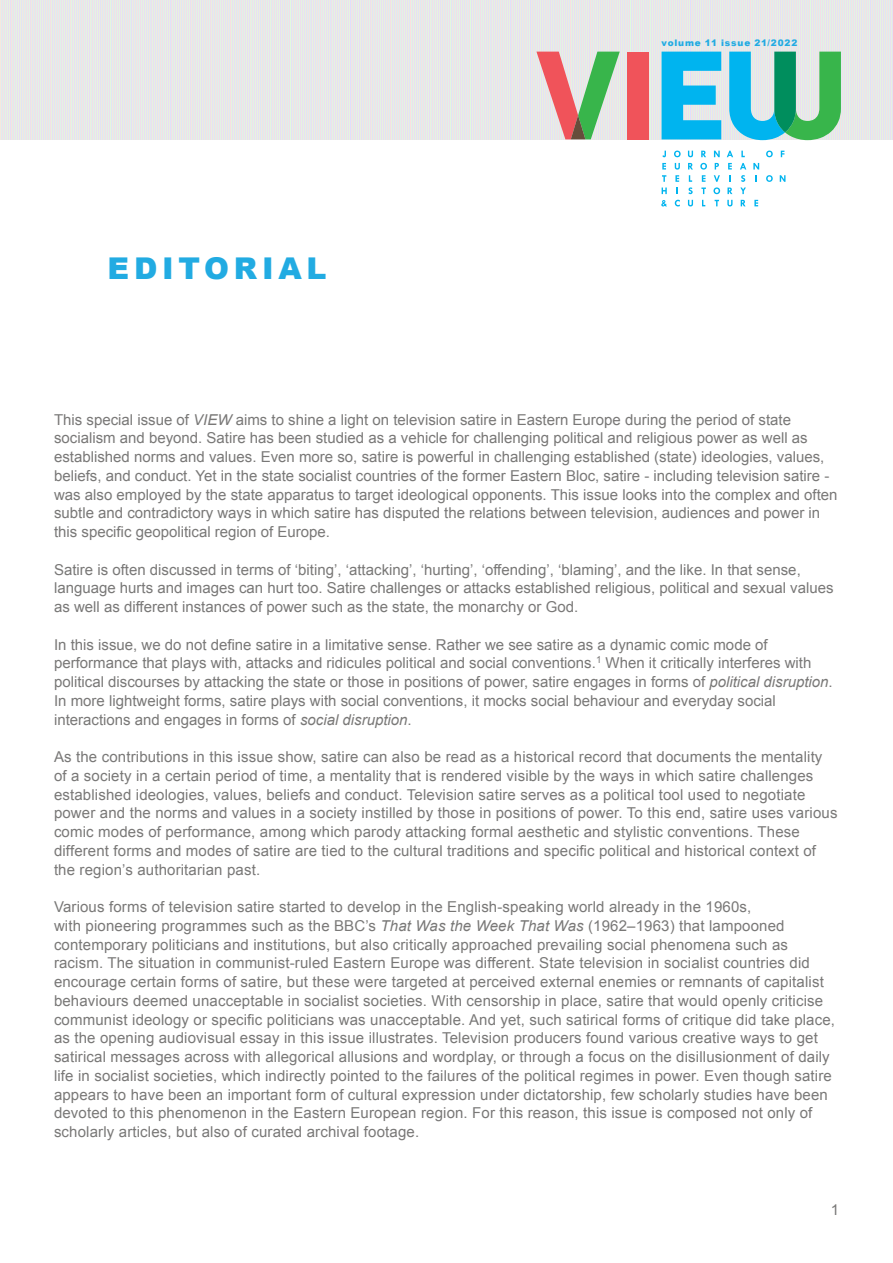
<style>
.page{position:relative;width:893px;height:1263px;background:#fff}
.page>*{position:absolute;margin:0;border:0;box-sizing:border-box;transform-origin:0 0}
.Chap_title{font:900 30px "Arial";letter-spacing:.16em;color:#22abe2}
.Body_text_next{font:15px/18.8px "Arial";letter-spacing:.01em;color:#797877}
.Body_text_first{font:15px/18.8px "Arial";color:#797877}
.Body_text_first-2{font:900 9px "Arial";letter-spacing:.09em;color:#22abe2}
.s1{font-style:italic}
</style>
<div class="page">
<img style="left:0;top:0;width:893px;height:140px">
<div style="left:627px;top:52px;width:22px;height:87px;background:#f0535a"></div>
<svg style="left:662px;top:52px;width:59px;height:87px;background:#38c0ed"></svg>
<svg style="left:729px;top:52px;width:112px;height:88px;background:#63c2ae"></svg>
<svg style="left:701px;top:151px;width:5px;height:6px"></svg>
<svg style="left:714px;top:151px;width:6px;height:6px"></svg>
<svg style="left:741px;top:151px;width:4px;height:6px"></svg>
<svg style="left:766px;top:151px;width:7px;height:6px"></svg>
<svg style="left:781px;top:151px;width:3px;height:6px"></svg>
<svg style="left:715px;top:163px;width:4px;height:6px"></svg>
<svg style="left:740px;top:163px;width:6px;height:6px"></svg>
<svg style="left:753px;top:163px;width:6px;height:6px"></svg>
<svg style="left:700px;top:163px;width:7px;height:19px"></svg>
<svg style="left:741px;top:175px;width:4px;height:7px"></svg>
<svg style="left:766px;top:175px;width:7px;height:7px"></svg>
<svg style="left:780px;top:175px;width:5px;height:7px"></svg>
<svg style="left:701px;top:188px;width:5px;height:6px"></svg>
<svg style="left:713px;top:175px;width:7px;height:19px"></svg>
<svg style="left:740px;top:188px;width:6px;height:6px"></svg>
<svg style="left:702px;top:200px;width:3px;height:6px"></svg>
<svg style="left:715px;top:200px;width:4px;height:6px"></svg>
<svg style="left:741px;top:200px;width:5px;height:6px"></svg>
<svg style="left:754px;top:200px;width:4px;height:6px"></svg>
<svg style="left:662px;top:151px;width:4px;height:6px"></svg>
<svg style="left:662px;top:163px;width:4px;height:6px"></svg>
<svg style="left:662px;top:175px;width:4px;height:7px"></svg>
<svg style="left:662px;top:188px;width:5px;height:6px"></svg>
<svg style="left:661px;top:200px;width:6px;height:6px"></svg>
<svg style="left:674px;top:151px;width:7px;height:6px"></svg>
<svg style="left:675px;top:163px;width:5px;height:19px"></svg>
<svg style="left:675px;top:200px;width:5px;height:6px"></svg>
<svg style="left:688px;top:151px;width:5px;height:6px"></svg>
<svg style="left:688px;top:163px;width:5px;height:6px"></svg>
<svg style="left:688px;top:175px;width:5px;height:19px"></svg>
<svg style="left:688px;top:200px;width:5px;height:6px"></svg>
<svg style="left:727px;top:151px;width:6px;height:6px"></svg>
<svg style="left:728px;top:163px;width:4px;height:6px"></svg>
<svg style="left:729px;top:175px;width:2px;height:7px"></svg>
<svg style="left:727px;top:188px;width:5px;height:6px"></svg>
<svg style="left:727px;top:200px;width:5px;height:6px"></svg>
<svg style="left:536px;top:52px;width:84px;height:87px;background:#beb69f"></svg>
<p class="Chap_title" style="left:108px;top:246px;width:221px">EDITORIAL</p>
<p class="Body_text_first-2" style="left:661px;top:37px;width:137px">volume 11 issue 21/2022</p>
<p class="Body_text_first" style="left:54px;top:410px;width:785px">This special issue of <span class="s1">VIEW</span> aims to shine a light on television satire in Eastern Europe during the period of state socialism and beyond. Satire has been studied as a vehicle for challenging political and religious power as well as established norms and values. Even more so, satire is powerful in challenging established (state) ideologies, values, beliefs, and conduct. Yet in the state socialist countries of the former Eastern Bloc, satire - including television satire - was also employed by the state apparatus to target ideological opponents. This issue looks into the complex and often subtle and contradictory ways in which satire has disputed the relations between television, audiences and power in this specific geopolitical region of Europe.</p>
<p class="Body_text_next" style="left:54px;top:560px;width:781px">Satire is often discussed in terms of ‘biting’, ‘attacking’, ‘hurting’, ‘offending’, ‘blaming’, and the like. In that sense, language hurts and images can hurt too. Satire challenges or attacks established religious, political and sexual values as well as different instances of power such as the state, the monarchy or God.</p>
<p class="Body_text_next" style="left:54px;top:635px;width:780px">In this issue, we do not define satire in a limitative sense. Rather we see satire as a dynamic comic mode of performance that plays with, attacks and ridicules political and social conventions.<sup>1</sup> When it critically interferes with political discourses by attacking the state or those in positions of power, satire engages in forms of <span class="s1">political disruption</span>.<br>In more lightweight forms, satire plays with social conventions, it mocks social behaviour and everyday social interactions and engages in forms of <span class="s1">social disruption</span>.</p>
<p class="Body_text_next" style="left:54px;top:748px;width:785px">As the contributions in this issue show, satire can also be read as a historical record that documents the mentality of a society in a certain period of time, a mentality that is rendered visible by the ways in which satire challenges established ideologies, values, beliefs and conduct. Television satire serves as a political tool used to negotiate power and the norms and values in a society instilled by those in positions of power. To this end, satire uses various comic modes of performance, among which parody attacking formal aesthetic and stylistic conventions. These different forms and modes of satire are tied to the cultural traditions and specific political and historical context of the region’s authoritarian past.</p>
<p class="Body_text_next" style="left:54px;top:898px;width:783px">Various forms of television satire started to develop in the English-speaking world already in the 1960s,<br>with pioneering programmes such as the BBC’s <span class="s1">That Was the Week That Was</span> (1962–1963) that lampooned contemporary politicians and institutions, but also critically approached prevailing social phenomena such as racism. The situation in communist-ruled Eastern Europe was different. State television in socialist countries did encourage certain forms of satire, but these were targeted at perceived external enemies or remnants of capitalist behaviours deemed unacceptable in socialist societies. With censorship in place, satire that would openly criticise communist ideology or specific politicians was unacceptable. And yet, such satirical forms of critique did take place, as the opening audiovisual essay in this issue illustrates. Television producers found various creative ways to get satirical messages across with allegorical allusions and wordplay, or through a focus on the disillusionment of daily life in socialist societies, which indirectly pointed to the failures of the political regimes in power. Even though satire appears to have been an important form of cultural expression under dictatorship, few scholarly studies have been devoted to this phenomenon in the Eastern European region. For this reason, this issue is composed not only of scholarly articles, but also of curated archival footage.</p>
<p class="Body_text_next" style="left:831px;top:1201px;width:10px">1</p>
</div>
